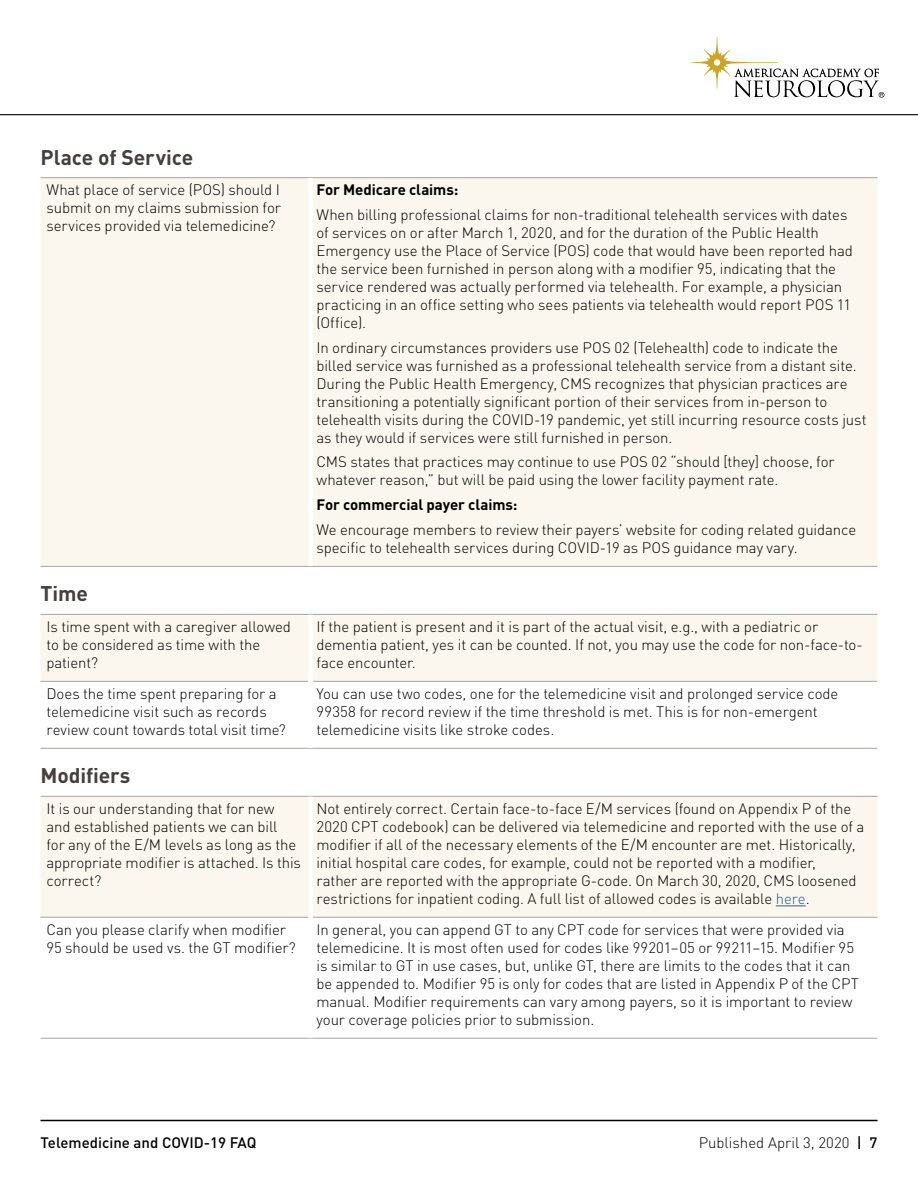
<style>
.page{position:relative;width:918px;height:1188px;background:#fff}
.page>*{position:absolute;margin:0;border:0;box-sizing:border-box;transform-origin:0 0}
.t1{font:700 21px "DIN Pro";letter-spacing:-.005em;color:#45403e}
.t2{font:300 15px/18px "DIN Pro";letter-spacing:-.005em;color:#000}
.t3{font:700 15px "DIN Pro";letter-spacing:-.005em;color:#000}
.t4{font:500 15px "DIN Pro";color:#000}
.s1{color:#215e9e}
.s2{font-weight:500}
</style>
<div class="page">
<svg style="left:691px;top:37px;width:193px;height:61px"></svg>
<hr style="left:0;top:114px;width:918px;height:1px;background:#000">
<hr style="left:40px;top:1120px;width:838px;height:1px;background:#000">
<div style="left:40px;top:178px;width:838px;height:388px;background:#fbf7ee"></div>
<hr style="left:40px;top:177px;width:270px;height:1px;background:#aba4a1">
<hr style="left:40px;top:566px;width:270px;height:1px;background:#aba4a1">
<hr style="left:310px;top:177px;width:568px;height:1px;background:#aba4a1">
<hr style="left:310px;top:566px;width:568px;height:1px;background:#aba4a1">
<div style="left:308px;top:178px;width:5px;height:388px;background:#fff"></div>
<div style="left:40px;top:615px;width:838px;height:66px;background:#fbf7ee"></div>
<hr style="left:40px;top:681px;width:268px;height:1px;background:#aba4a1">
<hr style="left:313px;top:681px;width:565px;height:1px;background:#aba4a1">
<hr style="left:40px;top:614px;width:270px;height:1px;background:#aba4a1">
<hr style="left:40px;top:748px;width:270px;height:1px;background:#aba4a1">
<hr style="left:310px;top:614px;width:568px;height:1px;background:#aba4a1">
<hr style="left:310px;top:748px;width:568px;height:1px;background:#aba4a1">
<div style="left:308px;top:615px;width:5px;height:66px;background:#fff"></div>
<div style="left:40px;top:797px;width:838px;height:120px;background:#fbf7ee"></div>
<hr style="left:40px;top:917px;width:268px;height:1px;background:#aba4a1">
<hr style="left:313px;top:917px;width:565px;height:1px;background:#aba4a1">
<hr style="left:40px;top:796px;width:270px;height:1px;background:#aba4a1">
<hr style="left:40px;top:1038px;width:270px;height:1px;background:#aba4a1">
<hr style="left:310px;top:796px;width:568px;height:1px;background:#aba4a1">
<hr style="left:310px;top:1038px;width:568px;height:1px;background:#aba4a1">
<div style="left:308px;top:797px;width:5px;height:120px;background:#fff"></div>
<hr style="left:776px;top:906px;width:30px;height:1px;background:#215e9e">
<h1 class="t1" style="left:40px;top:141px;width:154px">Place of Service</h1>
<p class="t2" style="left:46px;top:180px;width:236px;text-align:justify">What place of service (POS) should I submit on my claims submission for services provided via telemedicine?</p>
<p class="t3" style="left:316px;top:178px;width:143px">For Medicare claims:</p>
<p class="t2" style="left:316px;top:205px;width:538px">When billing professional claims for non-traditional telehealth services with dates of services on or after March 1, 2020, and for the duration of the Public Health Emergency use the Place of Service (POS) code that would have been reported had the service been furnished in person along with a modifier 95, indicating that the service rendered was actually performed via telehealth. For example, a physician practicing in an office setting who sees patients via telehealth would report POS 11 (Office).</p>
<p class="t2" style="left:316px;top:337px;width:552px">In ordinary circumstances providers use POS 02 (Telehealth) code to indicate the billed service was furnished as a professional telehealth service from a distant site.<br>During the Public Health Emergency, CMS recognizes that physician practices are transitioning a potentially significant portion of their services from in-person to telehealth visits during the COVID-19 pandemic, yet still incurring resource costs just as they would if services were still furnished in person.</p>
<p class="t2" style="left:316px;top:452px;width:520px">CMS states that practices may continue to use POS 02 “should [they] choose, for whatever reason,” but will be paid using the lower facility payment rate.</p>
<p class="t3" style="left:316px;top:493px;width:203px">For commercial payer claims:</p>
<p class="t2" style="left:316px;top:520px;width:541px">We encourage members to review their payers’ website for coding related guidance specific to telehealth services during COVID-19 as POS guidance may vary.</p>
<h1 class="t1" style="left:40px;top:577px;width:49px">Time</h1>
<p class="t2" style="left:46px;top:616px;width:246px">Is time spent with a caregiver allowed to be considered as time with the patient?</p>
<p class="t2" style="left:316px;top:616px;width:548px">If the patient is present and it is part of the actual visit, e.g., with a pediatric or dementia patient, yes it can be counted. If not, you may use the code for non-face-to&shy;face encounter.</p>
<p class="t2" style="left:46px;top:683px;width:241px">Does the time spent preparing for a telemedicine visit such as records review count towards total visit time?</p>
<p class="t2" style="left:316px;top:683px;width:523px">You can use two codes, one for the telemedicine visit and prolonged service code<br>99358 for record review if the time threshold is met. This is for non-emergent telemedicine visits like stroke codes.</p>
<h1 class="t1" style="left:40px;top:759px;width:92px">Modifiers</h1>
<p class="t2" style="left:46px;top:798px;width:256px">It is our understanding that for new and established patients we can bill<br>for any of the E/M levels as long as the appropriate modifier is attached. Is this correct?</p>
<p class="t2" style="left:316px;top:798px;width:549px">Not entirely correct. Certain face-to-face E/M services (found on Appendix P of the 2020 CPT codebook) can be delivered via telemedicine and reported with the use of a modifier if all of the necessary elements of the E/M encounter are met. Historically, initial hospital care codes, for example, could not be reported with a modifier,<br>rather are reported with the appropriate G-code. On March 30, 2020, CMS loosened restrictions for inpatient coding. A full list of allowed codes is available <span class="s1">here</span>.</p>
<p class="t2" style="left:46px;top:919px;width:251px">Can you please clarify when modifier<br>95 should be used vs. the GT modifier?</p>
<p class="t2" style="left:316px;top:919px;width:544px">In general, you can append GT to any CPT code for services that were provided via telemedicine. It is most often used for codes like 99201–05 or 99211–15. Modifier 95 is similar to GT in use cases, but, unlike GT, there are limits to the codes that it can be appended to. Modifier 95 is only for codes that are listed in Appendix P of the CPT manual. Modifier requirements can vary among payers, so it is important to review your coverage policies prior to submission.</p>
<p class="t4" style="left:40px;top:1130px;width:218px">Telemedicine and COVID-19 FAQ</p>
<p class="t2" style="left:699px;top:1132px;width:180px">Published April 3, 2020 <span class="s2">| 7</span></p>
</div>
